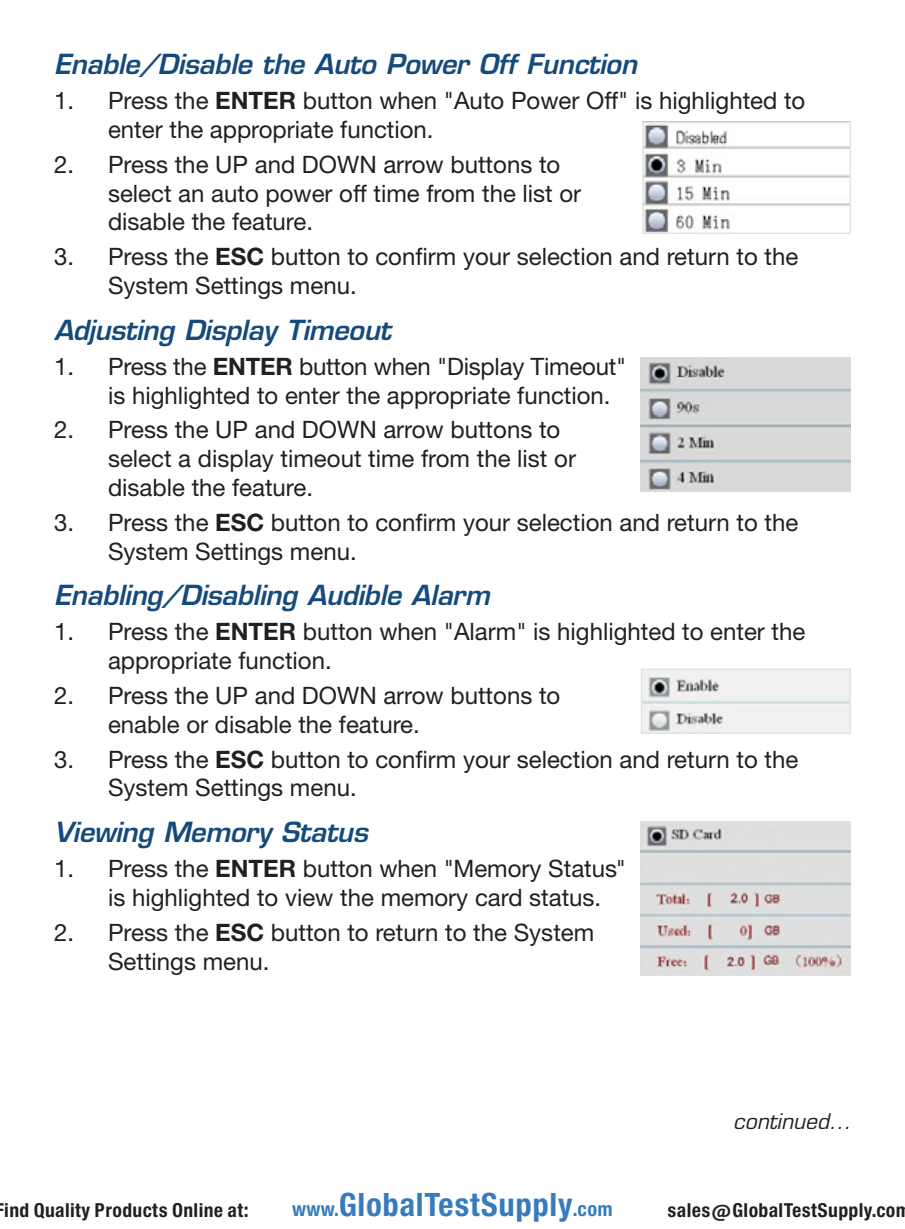
<style>
.page{position:relative;width:905px;height:1229px;background:#fff}
.page>*{position:absolute;margin:0;border:0;box-sizing:border-box;transform-origin:0 0}
.t1{font:30.6px "Europa Gro Nr 2 SBOP Bol Con";letter-spacing:.02em;color:#367bbc}
.t2{font:italic 600 27px "Eurostile LT Std";letter-spacing:-.01em;color:#144a7c}
.t3{font:24px/28.8px "Helvetica Neue LT Std";color:#231f20}
.t4{font:italic 21px "Eurostile LT Std";color:#231f20}
.t5{font:18.3px "Europa Gro Nr 2 SBOP Bol Con";letter-spacing:.02em;color:#231f20}
.s1{font-weight:700}
.s2{font-size:18.9px}
</style>
<div class="page">
<img style="left:645px;top:125px;width:202px;height:106px">
<div style="left:642px;top:122px;width:208px;height:112px;border:2px solid #e2e3e3"></div>
<img style="left:640px;top:357px;width:210px;height:134px">
<img style="left:643px;top:671px;width:204px;height:60px">
<div style="left:640px;top:668px;width:210px;height:66px;border:2px solid #e2e3e3"></div>
<img style="left:640px;top:821px;width:210px;height:155px">
<p class="t2" style="left:54px;top:47px;width:584px">Enable/Disable the Auto Power Off Function</p>
<p class="t3" style="left:108px;top:86px;width:698px;text-indent:-54px">1. Press the <span class="s1">ENTER</span> button when "Auto Power Off" is highlighted to enter the appropriate function.</p>
<p class="t3" style="left:108px;top:149px;width:474px;text-indent:-54px">2. Press the UP and DOWN arrow buttons to select an auto power off time from the list or disable the feature.</p>
<p class="t3" style="left:108px;top:242px;width:691px;text-indent:-54px">3. Press the <span class="s1">ESC</span> button to confirm your selection and return to the<br>System Settings menu.</p>
<p class="t2" style="left:54px;top:313px;width:338px">Adjusting Display Timeout</p>
<p class="t3" style="left:108px;top:351px;width:519px;text-indent:-54px">1. Press the <span class="s1">ENTER</span> button when "Display Timeout" is highlighted to enter the appropriate function.</p>
<p class="t3" style="left:108px;top:415px;width:469px;text-indent:-54px">2. Press the UP and DOWN arrow buttons to select a display timeout time from the list or disable the feature.</p>
<p class="t3" style="left:108px;top:507px;width:691px;text-indent:-54px">3. Press the <span class="s1">ESC</span> button to confirm your selection and return to the<br>System Settings menu.</p>
<p class="t2" style="left:54px;top:578px;width:437px">Enabling/Disabling Audible Alarm</p>
<p class="t3" style="left:108px;top:617px;width:699px;text-indent:-54px">1. Press the <span class="s1">ENTER</span> button when "Alarm" is highlighted to enter the appropriate function.</p>
<p class="t3" style="left:108px;top:680px;width:454px;text-indent:-54px">2. Press the UP and DOWN arrow buttons to enable or disable the feature.</p>
<p class="t3" style="left:108px;top:744px;width:691px;text-indent:-54px">3. Press the <span class="s1">ESC</span> button to confirm your selection and return to the<br>System Settings menu.</p>
<p class="t2" style="left:54px;top:815px;width:315px">Viewing Memory Status</p>
<p class="t3" style="left:108px;top:853px;width:519px;text-indent:-54px">1. Press the <span class="s1">ENTER</span> button when "Memory Status" is highlighted to view the memory card status.</p>
<p class="t3" style="left:108px;top:917px;width:487px;text-indent:-54px">2. Press the <span class="s1">ESC</span> button to return to the System<br>Settings menu.</p>
<p class="t4" style="left:733px;top:1108px;width:119px">continued...</p>
<p class="t5" style="left:4px;top:1198px;width:245px">ind Quality Products Online at:</p>
<p class="t1" style="left:292px;top:1186px;width:322px"><span class="s2">www.</span>GlobalTestSupply<span class="s2">.com</span></p>
<p class="t5" style="left:667px;top:1198px;width:244px">sales@GlobalTestSupply.com</p>
</div>
